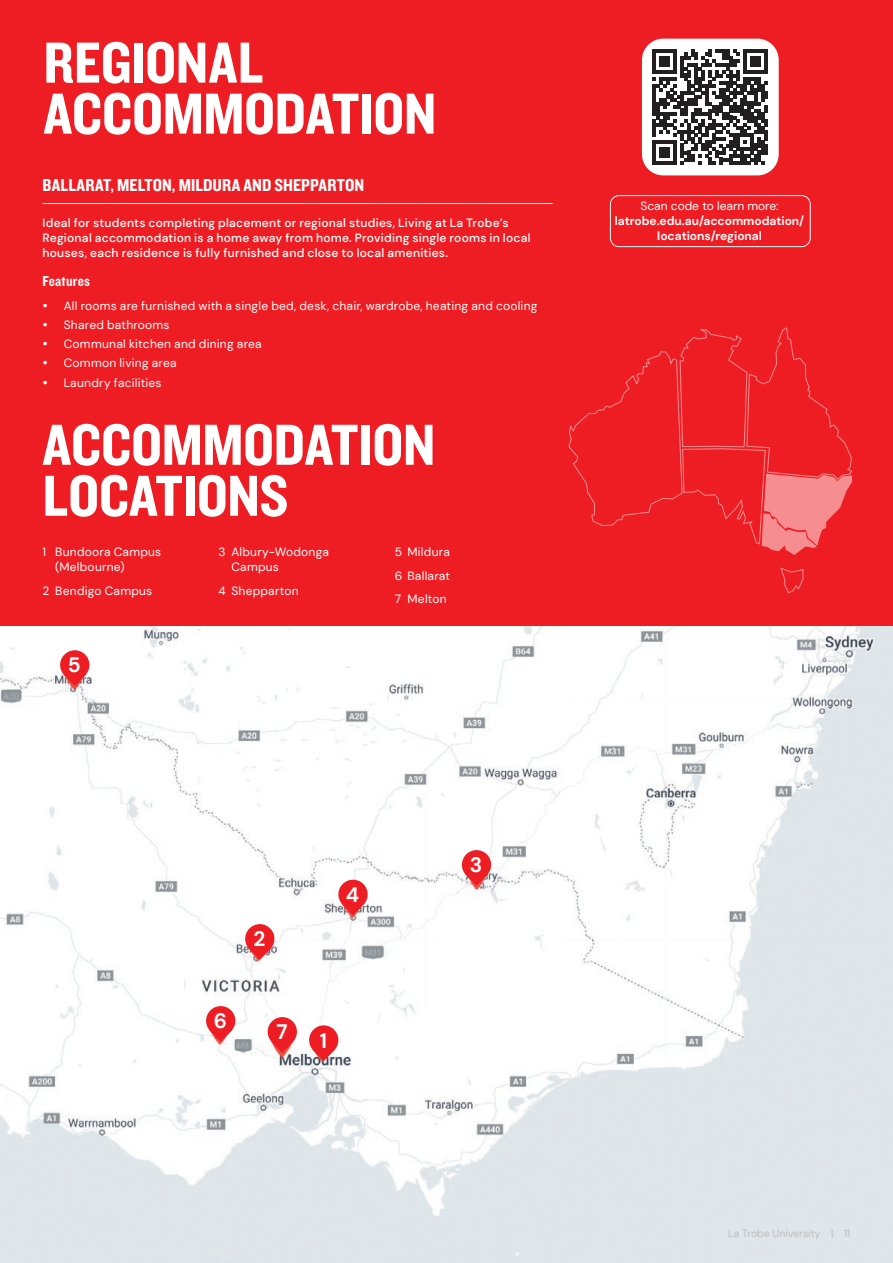
<style>
.page{position:relative;width:893px;height:1263px;background:#fff}
.page>*{position:absolute;margin:0;border:0;box-sizing:border-box;transform-origin:0 0}
.Title_Heading_1{font:60px/51px "Knockout 50 Welterweight";letter-spacing:-.01em;color:#fff}
.t1{font:700 20.85px "DM Sans";color:#fff}
.Generic___Heading_2{font:18px "Knockout 50 Welterweight";letter-spacing:.005em;color:#fff}
.Generic___Heading_3{font:15px "Knockout 50 Welterweight";letter-spacing:.015em;color:#fff}
.Generic___Body{font:12px/15px "DM Sans";letter-spacing:.02em;color:#fff}
.Generic___Body-2{font:500 12px/15px "DM Sans";letter-spacing:.02em;color:#fff}
.t2{font:700 12px/15px "DM Sans";color:#fff;text-align:center}
.Generic___Body-3{font:12px "DM Sans";color:#fff}
.Header___Page_number{font:10.5px "DM Sans";color:#bcbdc0}
</style>
<div class="page">
<img style="left:0;top:626px;width:893px;height:637px">
<div style="left:0;top:0;width:893px;height:625px;background:#ee1d23"></div>
<svg style="left:60px;top:650px;width:29px;height:36px"></svg>
<svg style="left:309px;top:1025px;width:29px;height:36px"></svg>
<svg style="left:338px;top:880px;width:30px;height:35px"></svg>
<svg style="left:462px;top:850px;width:29px;height:36px"></svg>
<svg style="left:245px;top:924px;width:29px;height:36px"></svg>
<svg style="left:206px;top:1006px;width:29px;height:36px"></svg>
<svg style="left:268px;top:1017px;width:29px;height:36px"></svg>
<div style="left:642px;top:39px;width:137px;height:136px;background:#fff;border-radius:21px"></div>
<svg style="left:652px;top:49px;width:116px;height:116px"></svg>
<hr style="left:43px;top:203px;width:510px;height:1px;background:#fff">
<svg style="left:780px;top:567px;width:23px;height:26px"></svg>
<svg style="left:568px;top:327px;width:284px;height:228px"></svg>
<div style="left:610px;top:195px;width:200px;height:52px;border:1px solid #fff;border-radius:9px"></div>
<p class="Title_Heading_1" style="left:44px;top:35px;width:394px">REGIONAL<br>ACCOMMODATION</p>
<p class="Generic___Heading_2" style="left:43px;top:173px;width:323px">BALLARAT, MELTON, MILDURA AND SHEPPARTON</p>
<p class="Generic___Body-2" style="left:43px;top:215px;width:490px">Ideal for students completing placement or regional studies, Living at La Trobe’s<br>Regional accommodation is a home away from home. Providing single rooms in local houses, each residence is fully furnished and close to local amenities.</p>
<p class="Generic___Heading_3" style="left:43px;top:271px;width:49px">Features</p>
<p class="Generic___Body" style="left:64px;top:298px;width:475px">All rooms are furnished with a single bed, desk, chair, wardrobe, heating and cooling</p>
<p class="Generic___Body" style="left:64px;top:317px;width:107px">Shared bathrooms</p>
<p class="Generic___Body" style="left:64px;top:336px;width:199px">Communal kitchen and dining area</p>
<p class="Generic___Body" style="left:64px;top:356px;width:114px">Common living area</p>
<p class="Generic___Body" style="left:64px;top:375px;width:99px">Laundry facilities</p>
<p class="Title_Heading_1" style="left:43px;top:417px;width:394px">ACCOMMODATION<br>LOCATIONS</p>
<p class="Generic___Body" style="left:55px;top:544px;width:108px;text-indent:-13px">1 Bundoora Campus (Melbourne)</p>
<p class="Generic___Body" style="left:43px;top:583px;width:111px">2 Bendigo Campus</p>
<p class="Generic___Body" style="left:231px;top:544px;width:99px;text-indent:-13px">3 Albury-Wodonga<br>Campus</p>
<p class="Generic___Body" style="left:219px;top:583px;width:82px">4 Shepparton</p>
<p class="Generic___Body" style="left:395px;top:544px;width:57px">5 Mildura</p>
<p class="Generic___Body" style="left:395px;top:568px;width:57px">6 Ballarat</p>
<p class="Generic___Body" style="left:395px;top:591px;width:54px">7 Melton</p>
<p class="t1" style="left:68px;top:652px;width:14px">5</p>
<p class="t1" style="left:214px;top:1008px;width:15px">6</p>
<p class="t1" style="left:253px;top:926px;width:13px">2</p>
<p class="t1" style="left:276px;top:1019px;width:13px">7</p>
<p class="t1" style="left:346px;top:882px;width:15px">4</p>
<p class="t1" style="left:320px;top:1027px;width:9px">1</p>
<p class="t1" style="left:470px;top:852px;width:14px">3</p>
<p class="Generic___Body-3" style="left:640px;top:199px;width:140px">Scan code to learn more:</p>
<p class="t2" style="left:615px;top:214px;width:191px">latrobe.edu.au/accommodation/ locations/regional</p>
<p class="Header___Page_number" style="left:728px;top:1227px;width:124px">La Trobe University | 11</p>
</div>
